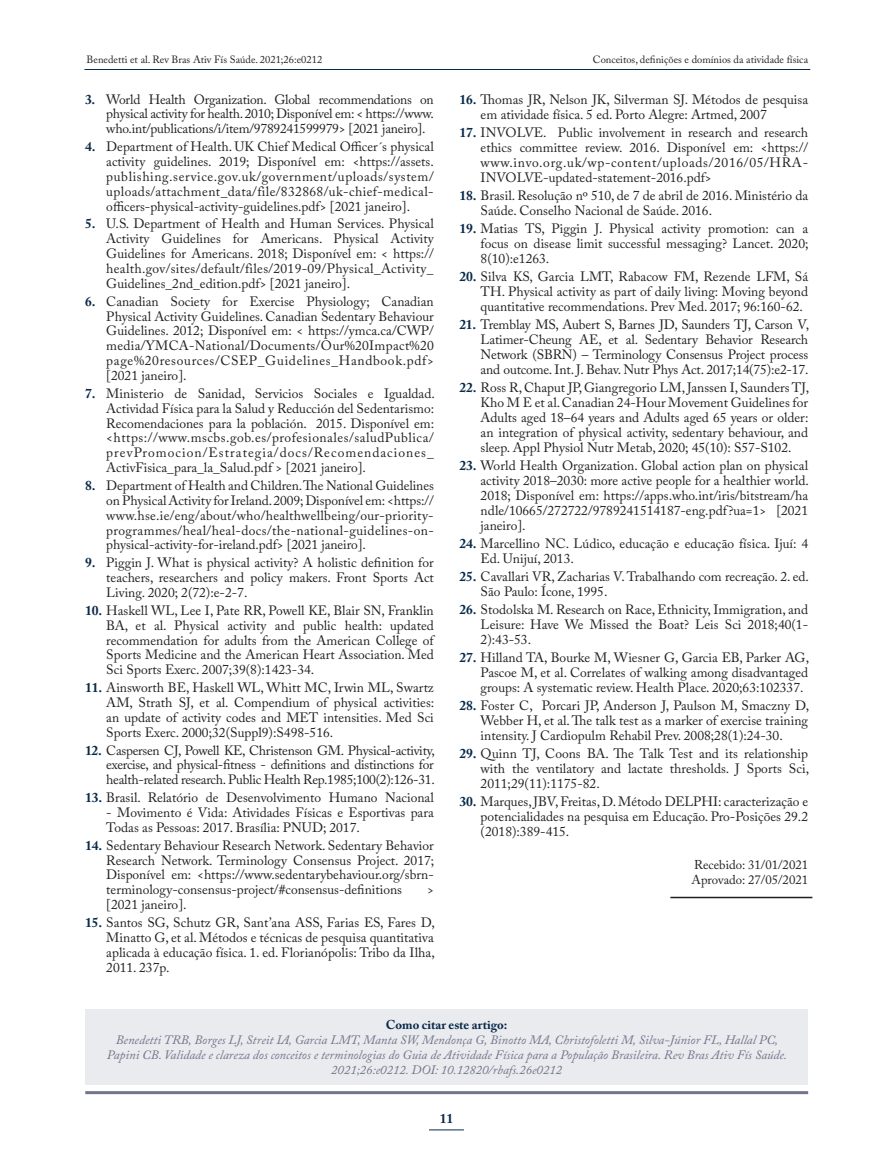
<style>
.page{position:relative;width:893px;height:1170px;background:#fff}
.page>*{position:absolute;margin:0;border:0;box-sizing:border-box;transform-origin:0 0}
.t1{font:13.5px/14.9px "Adobe Caslon Pro";color:#231f20;text-align:justify}
.t2{font:700 13.5px "Adobe Caslon Pro";color:#082a4a}
.t3{font:italic 12.75px/15px "Adobe Caslon Pro";color:#71758b;text-align:center}
.t4{font:12.75px/15px "Adobe Caslon Pro";color:#231f20}
.t5{font:700 12.75px "Adobe Caslon Pro";color:#082a4a}
.t6{font:10.5px "Adobe Caslon Pro";color:#231f20}
.s1{font-weight:700;color:#082a4a}
</style>
<div class="page">
<hr style="left:429px;top:1129px;width:35px;height:1px;background:#082a4a">
<hr style="left:84px;top:69px;width:726px;height:1px;background:#082a4a">
<div style="left:85px;top:1008px;width:723px;height:76px;background:#eaebef"></div>
<hr style="left:85px;top:1090px;width:723px;height:3px;background:#71758b">
<hr style="left:670px;top:896px;width:142px;height:2px;background:#231f20">
<p class="t6" style="left:87px;top:53px;width:237px">Benedetti et al. Rev Bras Ativ Fís Saúde. 2021;26:e0212</p>
<p class="t6" style="left:593px;top:53px;width:217px">Conceitos, definições e domínios da atividade física</p>
<p class="t1" style="left:106px;top:91px;width:329px;text-indent:-21px"><span class="s1">3.</span> World Health Organization. Global recommendations on physical activity for health. 2010; Disponível em: &lt; https://www. who.int/publications/i/item/9789241599979&gt; [2021 janeiro].</p>
<p class="t1" style="left:106px;top:139px;width:329px;text-indent:-21px"><span class="s1">4.</span> Department of Health. UK Chief Medical Officer´s physical activity guidelines. 2019; Disponível em: &lt;https://assets. publishing.service.gov.uk/government/uploads/system/ uploads/attachment_data/file/832868/uk-chief-medical&shy;officers-physical-activity-guidelines.pdf&gt; [2021 janeiro].</p>
<p class="t1" style="left:106px;top:216px;width:329px;text-indent:-21px"><span class="s1">5.</span> U.S. Department of Health and Human Services. Physical Activity Guidelines for Americans. Physical Activity Guidelines for Americans. 2018; Disponível em: &lt; https:// health.gov/sites/default/files/2019-09/Physical_Activity_ Guidelines_2nd_edition.pdf&gt; [2021 janeiro].</p>
<p class="t1" style="left:106px;top:293px;width:329px;text-indent:-21px"><span class="s1">6.</span> Canadian Society for Exercise Physiology; Canadian Physical Activity Guidelines. Canadian Sedentary Behaviour Guidelines. 2012; Disponível em: &lt; https://ymca.ca/CWP/ media/YMCA-National/Documents/Our%20Impact%20 page%20resources/CSEP_Guidelines_Handbook.pdf&gt; [2021 janeiro].</p>
<p class="t1" style="left:106px;top:386px;width:330px;text-indent:-21px"><span class="s1">7.</span> Ministerio de Sanidad, Servicios Sociales e Igualdad.<br>Actividad Física para la Salud y Reducción del Sedentarismo:<br>Recomendaciones para la población. 2015. Disponível em: &lt;https://www.mscbs.gob.es/profesionales/saludPublica/ prevPromocion/Estrategia/docs/Recomendaciones_ ActivFisica_para_la_Salud.pdf &gt; [2021 janeiro].</p>
<p class="t1" style="left:106px;top:478px;width:329px;text-indent:-21px"><span class="s1">8.</span> Department of Health and Children. The National Guidelines on Physical Activity for Ireland. 2009; Disponível em: &lt;https:// www.hse.ie/eng/about/who/healthwellbeing/our-priority&shy;programmes/heal/heal-docs/the-national-guidelines-on&shy;physical-activity-for-ireland.pdf&gt; [2021 janeiro].</p>
<p class="t1" style="left:106px;top:555px;width:329px;text-indent:-21px"><span class="s1">9.</span> Piggin J. What is physical activity? A holistic definition for teachers, researchers and policy makers. Front Sports Act Living. 2020; 2(72):e-2-7.</p>
<p class="t1" style="left:106px;top:602px;width:329px;text-indent:-21px"><span class="s1">10.</span> Haskell WL, Lee I, Pate RR, Powell KE, Blair SN, Franklin BA, et al. Physical activity and public health: updated recommendation for adults from the American College of Sports Medicine and the American Heart Association. Med Sci Sports Exerc. 2007;39(8):1423-34.</p>
<p class="t1" style="left:106px;top:680px;width:329px;text-indent:-21px"><span class="s1">11.</span> Ainsworth BE, Haskell WL, Whitt MC, Irwin ML, Swartz AM, Strath SJ, et al. Compendium of physical activities: an update of activity codes and MET intensities. Med Sci Sports Exerc. 2000;32(Suppl9):S498-516.</p>
<p class="t1" style="left:106px;top:742px;width:330px;text-indent:-21px"><span class="s1">12.</span> Caspersen CJ, Powell KE, Christenson GM. Physical-activity, exercise, and physical-fitness - definitions and distinctions for health-related research. Public Health Rep.1985;100(2):126-31.</p>
<p class="t1" style="left:85px;top:790px;width:350px"><span class="s1">13.</span> Brasil. Relatório de Desenvolvimento Humano Nacional</p>
<p class="t1" style="left:106px;top:804px;width:329px">- Movimento é Vida: Atividades Físicas e Esportivas para<br>Todas as Pessoas: 2017. Brasília: PNUD; 2017.</p>
<p class="t1" style="left:106px;top:837px;width:329px;text-indent:-21px"><span class="s1">14.</span> Sedentary Behaviour Research Network. Sedentary Behavior Research Network. Terminology Consensus Project. 2017; Disponível em: &lt;https://www.sedentarybehaviour.org/sbrn&shy;terminology-consensus-project/#consensus-definitions</p>
<p class="t1" style="left:427px;top:882px;width:8px">&gt;</p>
<p class="t1" style="left:106px;top:897px;width:82px">[2021 janeiro].</p>
<p class="t1" style="left:106px;top:914px;width:330px;text-indent:-21px"><span class="s1">15.</span> Santos SG, Schutz GR, Sant’ana ASS, Farias ES, Fares D, Minatto G, et al. Métodos e técnicas de pesquisa quantitativa aplicada à educação física. 1. ed. Florianópolis: Tribo da Ilha, 2011. 237p.</p>
<p class="t1" style="left:481px;top:91px;width:329px;text-indent:-21px"><span class="s1">16.</span> Thomas JR, Nelson JK, Silverman SJ. Métodos de pesquisa em atividade física. 5 ed. Porto Alegre: Artmed, 2007</p>
<p class="t1" style="left:481px;top:124px;width:329px;text-indent:-21px"><span class="s1">17.</span> INVOLVE. Public involvement in research and research ethics committee review. 2016. Disponível em: &lt;https:// www.invo.org.uk/wp-content/uploads/2016/05/HRA-INVOLVE-updated-statement-2016.pdf&gt;</p>
<p class="t1" style="left:481px;top:187px;width:329px;text-indent:-21px"><span class="s1">18.</span> Brasil. Resolução nº 510, de 7 de abril de 2016. Ministério da<br>Saúde. Conselho Nacional de Saúde. 2016.</p>
<p class="t1" style="left:481px;top:220px;width:329px;text-indent:-21px"><span class="s1">19.</span> Matias TS, Piggin J. Physical activity promotion: can a focus on disease limit successful messaging? Lancet. 2020; 8(10):e1263.</p>
<p class="t1" style="left:481px;top:268px;width:329px;text-indent:-21px"><span class="s1">20.</span> Silva KS, Garcia LMT, Rabacow FM, Rezende LFM, Sá TH. Physical activity as part of daily living: Moving beyond quantitative recommendations. Prev Med. 2017; 96:160-62.</p>
<p class="t1" style="left:481px;top:316px;width:330px;text-indent:-21px"><span class="s1">21.</span> Tremblay MS, Aubert S, Barnes JD, Saunders TJ, Carson V, Latimer-Cheung AE, et al. Sedentary Behavior Research Network (SBRN) – Terminology Consensus Project process and outcome. Int. J. Behav. Nutr Phys Act. 2017;14(75):e2-17.</p>
<p class="t1" style="left:481px;top:379px;width:330px;text-indent:-21px"><span class="s1">22.</span> Ross R, Chaput JP, Giangregorio LM, Janssen I, Saunders TJ, Kho M E et al. Canadian 24-Hour Movement Guidelines for Adults aged 18–64 years and Adults aged 65 years or older: an integration of physical activity, sedentary behaviour, and sleep. Appl Physiol Nutr Metab, 2020; 45(10): S57-S102.</p>
<p class="t1" style="left:481px;top:457px;width:330px;text-indent:-21px"><span class="s1">23.</span> World Health Organization. Global action plan on physical activity 2018–2030: more active people for a healthier world.<br>2018; Disponível em: https://apps.who.int/iris/bitstream/ha ndle/10665/272722/9789241514187-eng.pdf?ua=1&gt; [2021 janeiro].</p>
<p class="t1" style="left:481px;top:535px;width:329px;text-indent:-21px"><span class="s1">24.</span> Marcellino NC. Lúdico, educação e educação física. Ijuí: 4<br>Ed. Unijuí, 2013.</p>
<p class="t1" style="left:481px;top:568px;width:330px;text-indent:-21px"><span class="s1">25.</span> Cavallari VR, Zacharias V. Trabalhando com recreação. 2. ed.<br>São Paulo: Ícone, 1995.</p>
<p class="t1" style="left:481px;top:601px;width:329px;text-indent:-21px"><span class="s1">26.</span> Stodolska M. Research on Race, Ethnicity, Immigration, and Leisure: Have We Missed the Boat? Leis Sci 2018;40(1- 2):43-53.</p>
<p class="t1" style="left:481px;top:649px;width:330px;text-indent:-21px"><span class="s1">27.</span> Hilland TA, Bourke M, Wiesner G, Garcia EB, Parker AG, Pascoe M, et al. Correlates of walking among disadvantaged groups: A systematic review. Health Place. 2020;63:102337.</p>
<p class="t1" style="left:481px;top:697px;width:330px;text-indent:-21px"><span class="s1">28.</span> Foster C, Porcari JP, Anderson J, Paulson M, Smaczny D, Webber H, et al. The talk test as a marker of exercise training intensity. J Cardiopulm Rehabil Prev. 2008;28(1):24-30.</p>
<p class="t1" style="left:481px;top:745px;width:330px;text-indent:-21px"><span class="s1">29.</span> Quinn TJ, Coons BA. The Talk Test and its relationship with the ventilatory and lactate thresholds. J Sports Sci, 2011;29(11):1175-82.</p>
<p class="t1" style="left:481px;top:793px;width:329px;text-indent:-21px"><span class="s1">30.</span> Marques, JBV, Freitas, D. Método DELPHI: caracterização e potencialidades na pesquisa em Educação. Pro-Posições 29.2 (2018):389-415.</p>
<p class="t4" style="left:692px;top:857px;width:118px">Recebido: 31/01/2021<br>Aprovado: 27/05/2021</p>
<p class="t5" style="left:386px;top:1017px;width:123px">Como citar este artigo:</p>
<p class="t3" style="left:107px;top:1032px;width:682px">Benedetti TRB, Borges LJ, Streit IA, Garcia LMT, Manta SW, Mendonça G, Binotto MA, Christofoletti M, Silva-Júnior FL, Hallal PC,<br>Papini CB. Validade e clareza dos conceitos e terminologias do Guia de Atividade Física para a População Brasileira. Rev Bras Ativ Fís Saúde.<br>2021;26:e0212. DOI: 10.12820/rbafs.26e0212</p>
<p class="t2" style="left:440px;top:1110px;width:15px">11</p>
</div>
